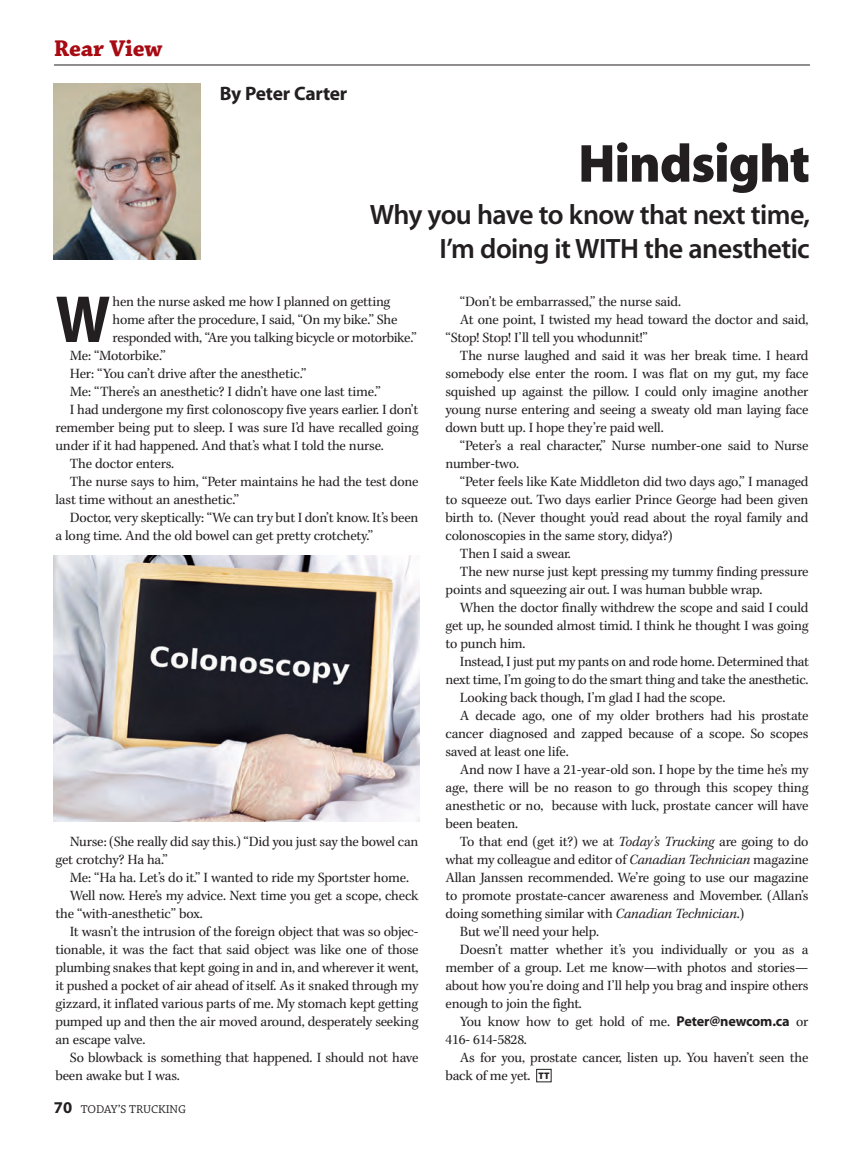
<style>
.page{position:relative;width:864px;height:1161px;background:#fff}
.page>*{position:absolute;margin:0;border:0;box-sizing:border-box;transform-origin:0 0}
.t1{font:700 67.2px "Myriad";color:#231f20;scale:.92 1}
.t2{font:900 54px "Myriad";letter-spacing:-.015em;color:#231f20}
.t3{font:600 28.2px/34.5px "Myriad";letter-spacing:-.02em;color:#231f20;text-align:right}
.t4{font:700 24px "Chaparral";letter-spacing:-.01em;color:#a70a12}
.t5{font:700 19.5px "Myriad";letter-spacing:-.015em;color:#231f20}
.t6{font:14.25px/18px "Kepler";letter-spacing:-.015em;color:#231f20}
.t7{font:12px "Chaparral";letter-spacing:-.005em;color:#231f20}
.s1{font-family:"Myriad";font-weight:700;font-size:16.5px}
.s2{font-style:italic}
.s3{font-family:"Myriad";font-weight:700}
.s4{font-family:"Myriad";font-weight:900;font-size:9.6px}
</style>
<div class="page">
<img style="left:54px;top:84px;width:147px;height:176px">
<div style="left:536px;top:1069px;width:15px;height:13px;border:1px solid #231f20"></div>
<hr style="left:54px;top:65px;width:756px;height:1px;background:#231f20">
<img style="left:54px;top:556px;width:366px;height:265px">
<h3 class="t4" style="left:54px;top:38px;width:110px">Rear View</h3>
<h3 class="t5" style="left:220px;top:86px;width:129px">By Peter Carter</h3>
<h2 class="t2" style="left:578px;top:143px;width:233px">Hindsight</h2>
<h3 class="t3" style="left:370px;top:199px;width:442px">Why you have to know that next time,<br>I’m doing it WITH the anesthetic</h3>
<h1 class="t1" style="left:55px;top:294px;width:61px">W</h1>
<p class="t6" style="left:113px;top:294px;width:279px">hen the nurse asked me how I planned on getting</p>
<p class="t6" style="left:113px;top:312px;width:286px">home after the procedure, I said, “On my bike.” She</p>
<p class="t6" style="left:113px;top:330px;width:306px">responded with, “Are you talking bicycle or motorbike.”</p>
<p class="t6" style="left:70px;top:348px;width:97px">Me: “Motorbike.”</p>
<p class="t6" style="left:70px;top:366px;width:238px">Her: “You can’t drive after the anesthetic.”</p>
<p class="t6" style="left:70px;top:384px;width:312px">Me: “There’s an anesthetic? I didn’t have one last time.”</p>
<p class="t6" style="left:70px;top:402px;width:350px">I had undergone my first colonoscopy five years earlier. I don’t</p>
<p class="t6" style="left:55px;top:420px;width:365px">remember being put to sleep. I was sure I’d have recalled going</p>
<p class="t6" style="left:55px;top:438px;width:330px">under if it had happened. And that’s what I told the nurse.</p>
<p class="t6" style="left:70px;top:456px;width:106px">The doctor enters.</p>
<p class="t6" style="left:70px;top:474px;width:350px">The nurse says to him, “Peter maintains he had the test done</p>
<p class="t6" style="left:55px;top:492px;width:185px">last time without an anesthetic.”</p>
<p class="t6" style="left:70px;top:510px;width:350px">Doctor, very skeptically: “We can try but I don’t know. It’s been</p>
<p class="t6" style="left:55px;top:528px;width:319px">a long time. And the old bowel can get pretty crotchety.”</p>
<p class="t6" style="left:55px;top:834px;width:364px;text-indent:14px">Nurse: (She really did say this.) “Did you just say the bowel can get crotchy? Ha ha.”</p>
<p class="t6" style="left:70px;top:870px;width:341px">Me: “Ha ha. Let’s do it.” I wanted to ride my Sportster home.</p>
<p class="t6" style="left:70px;top:888px;width:350px">Well now. Here’s my advice. Next time you get a scope, check</p>
<p class="t6" style="left:55px;top:906px;width:149px">the “with-anesthetic” box.</p>
<p class="t6" style="left:70px;top:924px;width:350px">It wasn’t the intrusion of the foreign object that was so objec-</p>
<p class="t6" style="left:55px;top:942px;width:365px">tionable, it was the fact that said object was like one of those</p>
<p class="t6" style="left:55px;top:960px;width:365px">plumbing snakes that kept going in and in, and wherever it went,</p>
<p class="t6" style="left:55px;top:978px;width:364px">it pushed a pocket of air ahead of itself. As it snaked through my</p>
<p class="t6" style="left:55px;top:996px;width:364px">gizzard, it inflated various parts of me. My stomach kept getting</p>
<p class="t6" style="left:55px;top:1014px;width:364px">pumped up and then the air moved around, desperately seeking</p>
<p class="t6" style="left:55px;top:1032px;width:92px">an escape valve.</p>
<p class="t6" style="left:70px;top:1050px;width:350px">So blowback is something that happened. I should not have</p>
<p class="t6" style="left:55px;top:1068px;width:126px">been awake but I was.</p>
<p class="t7" style="left:54px;top:1105px;width:134px"><span class="s1">70</span> TODAY’S TRUCKING</p>
<p class="t6" style="left:460px;top:294px;width:223px">“Don’t be embarrassed,” the nurse said.</p>
<p class="t6" style="left:460px;top:312px;width:350px">At one point, I twisted my head toward the doctor and said,</p>
<p class="t6" style="left:445px;top:330px;width:204px">“Stop! Stop! I’ll tell you whodunnit!”</p>
<p class="t6" style="left:460px;top:348px;width:350px">The nurse laughed and said it was her break time. I heard</p>
<p class="t6" style="left:445px;top:366px;width:364px">somebody else enter the room. I was flat on my gut, my face</p>
<p class="t6" style="left:445px;top:384px;width:365px">squished up against the pillow. I could only imagine another</p>
<p class="t6" style="left:445px;top:402px;width:364px">young nurse entering and seeing a sweaty old man laying face</p>
<p class="t6" style="left:445px;top:420px;width:220px">down butt up. I hope they’re paid well.</p>
<p class="t6" style="left:460px;top:438px;width:350px">“Peter’s a real character,” Nurse number-one said to Nurse</p>
<p class="t6" style="left:445px;top:456px;width:75px">number-two.</p>
<p class="t6" style="left:460px;top:474px;width:350px">“Peter feels like Kate Middleton did two days ago,” I managed</p>
<p class="t6" style="left:445px;top:492px;width:364px">to squeeze out. Two days earlier Prince George had been given</p>
<p class="t6" style="left:445px;top:510px;width:364px">birth to. (Never thought you’d read about the royal family and</p>
<p class="t6" style="left:445px;top:528px;width:229px">colonoscopies in the same story, didya?)</p>
<p class="t6" style="left:460px;top:546px;width:112px">Then I said a swear.</p>
<p class="t6" style="left:460px;top:564px;width:350px">The new nurse just kept pressing my tummy finding pressure</p>
<p class="t6" style="left:445px;top:582px;width:318px">points and squeezing air out. I was human bubble wrap.</p>
<p class="t6" style="left:460px;top:600px;width:350px">When the doctor finally withdrew the scope and said I could</p>
<p class="t6" style="left:445px;top:618px;width:365px">get up, he sounded almost timid. I think he thought I was going</p>
<p class="t6" style="left:445px;top:636px;width:82px">to punch him.</p>
<p class="t6" style="left:460px;top:654px;width:351px">Instead, I just put my pants on and rode home. Determined that</p>
<p class="t6" style="left:445px;top:672px;width:365px">next time, I’m going to do the smart thing and take the anesthetic.</p>
<p class="t6" style="left:460px;top:690px;width:267px">Looking back though, I’m glad I had the scope.</p>
<p class="t6" style="left:460px;top:708px;width:350px">A decade ago, one of my older brothers had his prostate</p>
<p class="t6" style="left:445px;top:726px;width:364px">cancer diagnosed and zapped because of a scope. So scopes</p>
<p class="t6" style="left:445px;top:744px;width:125px">saved at least one life.</p>
<p class="t6" style="left:460px;top:762px;width:350px">And now I have a 21-year-old son. I hope by the time he’s my</p>
<p class="t6" style="left:445px;top:780px;width:365px">age, there will be no reason to go through this scopey thing</p>
<p class="t6" style="left:445px;top:798px;width:365px">anesthetic or no, because with luck, prostate cancer will have</p>
<p class="t6" style="left:445px;top:816px;width:74px">been beaten.</p>
<p class="t6" style="left:460px;top:834px;width:350px">To that end (get it?) we at <span class="s2">Today’s Trucking</span> are going to do</p>
<p class="t6" style="left:445px;top:852px;width:365px">what my colleague and editor of <span class="s2">Canadian Technician</span> magazine</p>
<p class="t6" style="left:445px;top:870px;width:364px">Allan Janssen recommended. We’re going to use our magazine</p>
<p class="t6" style="left:445px;top:888px;width:364px">to promote prostate-cancer awareness and Movember. (Allan’s</p>
<p class="t6" style="left:445px;top:906px;width:300px">doing something similar with <span class="s2">Canadian Technician</span>.)</p>
<p class="t6" style="left:460px;top:924px;width:141px">But we’ll need your help.</p>
<p class="t6" style="left:460px;top:942px;width:350px">Doesn’t matter whether it’s you individually or you as a</p>
<p class="t6" style="left:445px;top:960px;width:364px">member of a group. Let me know—with photos and stories—</p>
<p class="t6" style="left:445px;top:978px;width:364px">about how you’re doing and I’ll help you brag and inspire others</p>
<p class="t6" style="left:445px;top:996px;width:138px">enough to join the fight.</p>
<p class="t6" style="left:460px;top:1014px;width:350px">You know how to get hold of me. <span class="s3">Peter@newcom.ca</span> or</p>
<p class="t6" style="left:445px;top:1032px;width:83px">416- 614-5828.</p>
<p class="t6" style="left:460px;top:1050px;width:350px">As for you, prostate cancer, listen up. You haven’t seen the</p>
<p class="t6" style="left:445px;top:1068px;width:105px">back of me yet. <span class="s4">TT</span></p>
</div>
